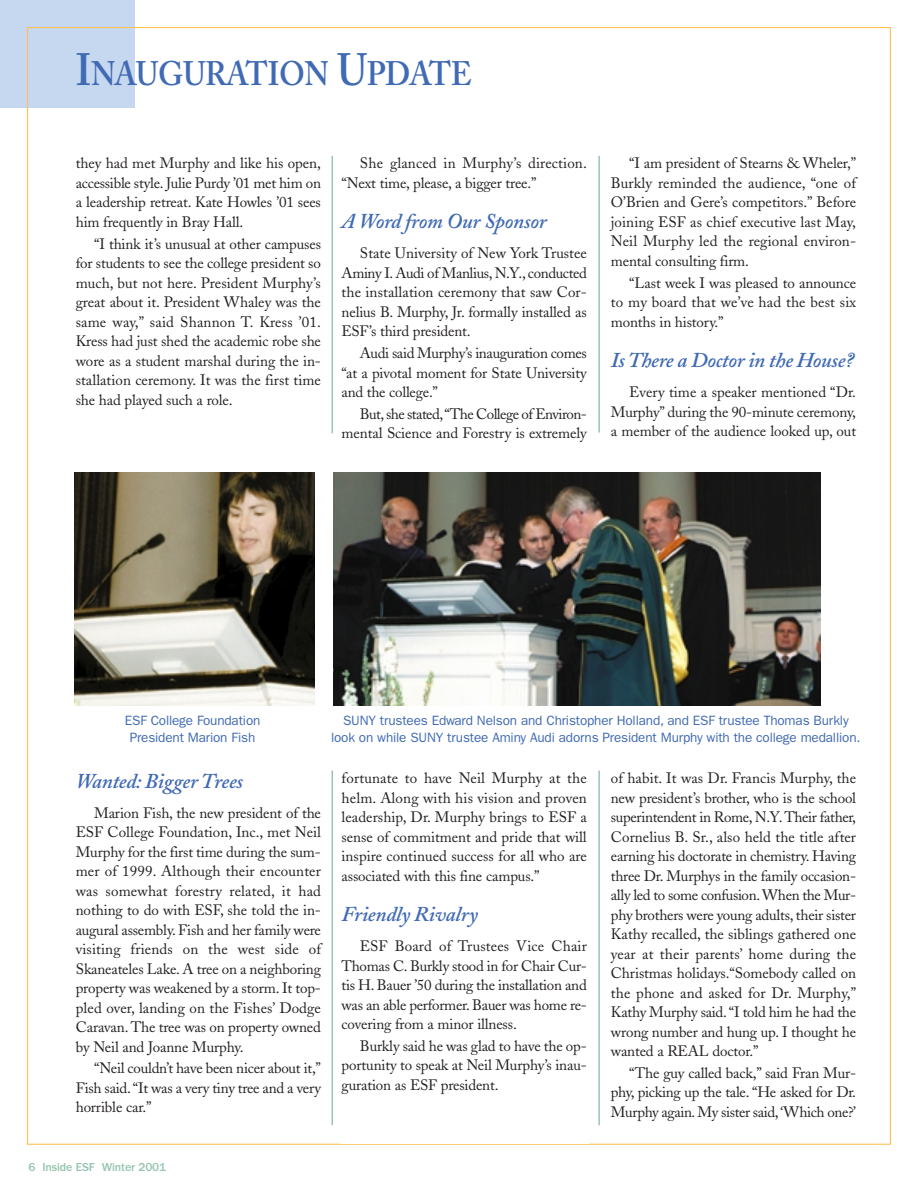
<style>
.page{position:relative;width:918px;height:1188px;background:#fff}
.page>*{position:absolute;margin:0;border:0;box-sizing:border-box;transform-origin:0 0}
.t1{font:600 33.75px "Adobe Caslon";letter-spacing:-.015em;color:#406ab4;scale:.9 1}
.t2{font:italic 600 21px "Adobe Caslon";letter-spacing:-.01em;color:#406ab4}
.t3{font:15px/19.5px "Adobe Caslon";letter-spacing:-.01em;color:#231f20;text-align:justify}
.t4{font:13.5px/16.5px "Franklin Gothic";letter-spacing:-.01em;color:#406ab4;text-align:center}
.t5{font:500 12px "Franklin Gothic";letter-spacing:-.01em;color:#97c5b0}
.s1{font-size:45px}
</style>
<div class="page">
<div style="left:0;top:0;width:135px;height:108px;background:#c6d8ef"></div>
<hr style="left:332px;top:156px;width:1px;height:277px;background:#97c5b0">
<hr style="left:598px;top:156px;width:2px;height:277px;background:#97c5b0">
<img style="left:74px;top:473px;width:240px;height:233px">
<hr style="left:332px;top:771px;width:1px;height:354px;background:#97c5b0">
<hr style="left:598px;top:771px;width:2px;height:354px;background:#97c5b0">
<img style="left:333px;top:473px;width:487px;height:232px">
<h1 class="t1" style="left:76px;top:60px;width:441px"><span class="s1">I</span>NAUGURATION <span class="s1">U</span>PDATE</h1>
<p class="t3" style="left:76px;top:155px;width:247px">they had met Murphy and like his open, accessible style. Julie Purdy ’01 met him on a leadership retreat. Kate Howles ’01 sees him frequently in Bray Hall.</p>
<p class="t3" style="left:76px;top:236px;width:247px;text-indent:18px">“I think it’s unusual at other campuses for students to see the college president so much, but not here. President Murphy’s great about it. President Whaley was the same way,” said Shannon T. Kress ’01.<br>Kress had just shed the academic robe she wore as a student marshal during the in&shy;stallation ceremony. It was the first time she had played such a role.</p>
<p class="t3" style="left:342px;top:155px;width:247px;text-indent:18px">She glanced in Murphy’s direction. “Next time, please, a bigger tree.”</p>
<h2 class="t2" style="left:342px;top:213px;width:207px">A Word from Our Sponsor</h2>
<p class="t3" style="left:342px;top:245px;width:247px;text-indent:18px">State University of New York Trustee Aminy I. Audi of Manlius, N.Y., conducted the installation ceremony that saw Cor&shy;nelius B. Murphy, Jr. formally installed as ESF’s third president.</p>
<p class="t3" style="left:342px;top:345px;width:247px;text-indent:18px">Audi said Murphy’s inauguration comes “at a pivotal moment for State University and the college.”</p>
<p class="t3" style="left:342px;top:406px;width:247px;text-align:right">But, she stated,“The College of Environ&shy;mental Science and Forestry is extremely</p>
<p class="t3" style="left:611px;top:155px;width:247px;text-indent:18px">“I am president of Stearns &amp; Wheler,” Burkly reminded the audience, “one of O’Brien and Gere’s competitors.” Before joining ESF as chief executive last May, Neil Murphy led the regional environ&shy;mental consulting firm.</p>
<p class="t3" style="left:611px;top:275px;width:247px;text-indent:18px">“Last week I was pleased to announce to my board that we’ve had the best six months in history.”</p>
<h2 class="t2" style="left:611px;top:351px;width:245px">Is There a Doctor in the House?</h2>
<p class="t3" style="left:611px;top:384px;width:247px;text-indent:18px">Every time a speaker mentioned “Dr.<br>Murphy” during the 90-minute ceremony, a member of the audience looked up, out</p>
<p class="t4" style="left:125px;top:713px;width:137px">ESF College Foundation<br>President Marion Fish</p>
<p class="t4" style="left:331px;top:713px;width:531px">SUNY trustees Edward Nelson and Christopher Holland, and ESF trustee Thomas Burkly look on while SUNY trustee Aminy Audi adorns President Murphy with the college medallion.</p>
<h2 class="t2" style="left:76px;top:772px;width:169px">Wanted: Bigger Trees</h2>
<p class="t3" style="left:76px;top:805px;width:247px;text-indent:18px">Marion Fish, the new president of the ESF College Foundation, Inc., met Neil Murphy for the first time during the sum&shy;mer of 1999. Although their encounter was somewhat forestry related, it had nothing to do with ESF, she told the in&shy;augural assembly. Fish and her family were visiting friends on the west side of Skaneateles Lake. A tree on a neighboring property was weakened by a storm. It top&shy;pled over, landing on the Fishes’ Dodge Caravan. The tree was on property owned by Neil and Joanne Murphy.</p>
<p class="t3" style="left:76px;top:1060px;width:247px;text-indent:18px">“Neil couldn’t have been nicer about it,” Fish said.“It was a very tiny tree and a very horrible car.”</p>
<p class="t3" style="left:342px;top:770px;width:247px">fortunate to have Neil Murphy at the helm. Along with his vision and proven leadership, Dr. Murphy brings to ESF a sense of commitment and pride that will inspire continued success for all who are associated with this fine campus.”</p>
<h2 class="t2" style="left:342px;top:905px;width:138px">Friendly Rivalry</h2>
<p class="t3" style="left:342px;top:938px;width:247px;text-indent:18px">ESF Board of Trustees Vice Chair Thomas C. Burkly stood in for Chair Cur&shy;tis H. Bauer ’50 during the installation and was an able performer. Bauer was home re&shy;covering from a minor illness.</p>
<p class="t3" style="left:342px;top:1038px;width:247px;text-indent:18px">Burkly said he was glad to have the op&shy;portunity to speak at Neil Murphy’s inau&shy;guration as ESF president.</p>
<p class="t3" style="left:611px;top:770px;width:247px">of habit. It was Dr. Francis Murphy, the new president’s brother, who is the school superintendent in Rome, N.Y.Their father, Cornelius B. Sr., also held the title after earning his doctorate in chemistry. Having three Dr. Murphys in the family occasion&shy;ally led to some confusion. When the Mur&shy;phy brothers were young adults, their sister Kathy recalled, the siblings gathered one year at their parents’ home during the Christmas holidays.“Somebody called on the phone and asked for Dr. Murphy,” Kathy Murphy said.“I told him he had the wrong number and hung up. I thought he wanted a REAL doctor.”</p>
<p class="t3" style="left:611px;top:1065px;width:247px;text-indent:18px">“The guy called back,” said Fran Mur&shy;phy, picking up the tale. “He asked for Dr.<br>Murphy again. My sister said,‘Which one?’</p>
<p class="t5" style="left:28px;top:1163px;width:139px">6 Inside ESF Winter 2001</p>
</div>
